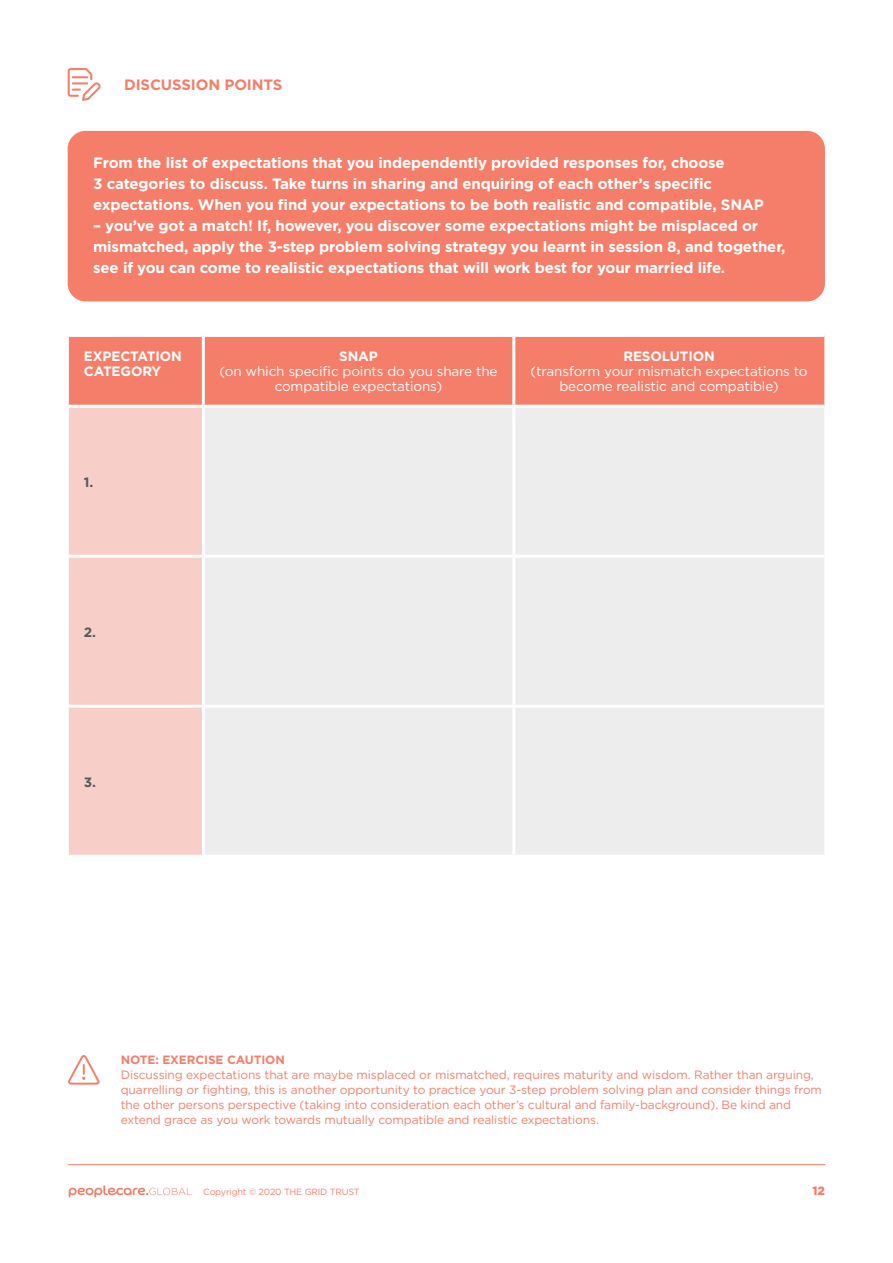
<style>
.page{position:relative;width:893px;height:1263px;background:#fff}
.page>*{position:absolute;margin:0;border:0;box-sizing:border-box;transform-origin:0 0}
.t1{font:700 15px/21px "Gotham";letter-spacing:-.01em;color:#fff}
.t2{font:700 15px "Gotham";letter-spacing:-.01em;color:#f47e69}
.t3{font:13.5px/15px "Gotham";letter-spacing:-.01em;color:#fff;text-align:center}
.t4{font:700 13.5px/15px "Gotham";letter-spacing:-.01em;color:#fff}
.t5{font:700 13.5px "Gotham";color:#58595b}
.t6{font:12px/15px "Gotham";letter-spacing:-.01em;color:#f47e69}
.t7{font:700 12px "Gotham";letter-spacing:-.01em;color:#f47e69}
.t8{font:900 12px "Gotham";color:#f47e69}
.t9{font:9px "Gotham";letter-spacing:-.02em;color:#f47e69}
</style>
<div class="page">
<div style="left:68px;top:131px;width:757px;height:170px;background:#f47e69;border-radius:18px"></div>
<svg style="left:68px;top:68px;width:32px;height:33px"></svg>
<svg style="left:68px;top:1055px;width:31px;height:30px"></svg>
<div style="left:69px;top:337px;width:755px;height:68px;background:#f47e69"></div>
<div style="left:69px;top:408px;width:133px;height:447px;background:#f7cec8"></div>
<div style="left:205px;top:408px;width:619px;height:447px;background:#ededed"></div>
<hr style="left:69px;top:555px;width:134px;height:3px;background:#fff">
<hr style="left:203px;top:555px;width:311px;height:3px;background:#fff">
<hr style="left:514px;top:555px;width:310px;height:3px;background:#fff">
<hr style="left:69px;top:705px;width:134px;height:3px;background:#fff">
<hr style="left:203px;top:705px;width:311px;height:3px;background:#fff">
<hr style="left:514px;top:705px;width:310px;height:3px;background:#fff">
<hr style="left:202px;top:337px;width:3px;height:68px;background:#fff">
<hr style="left:512px;top:337px;width:3px;height:68px;background:#fff">
<hr style="left:512px;top:408px;width:3px;height:147px;background:#fff">
<hr style="left:512px;top:558px;width:3px;height:147px;background:#fff">
<hr style="left:512px;top:708px;width:3px;height:147px;background:#fff">
<hr style="left:68px;top:1164px;width:757px;height:1px;background:#f47e69">
<svg style="left:69px;top:1185px;width:123px;height:12px"></svg>
<p class="t2" style="left:124px;top:75px;width:160px">DISCUSSION POINTS</p>
<p class="t1" style="left:93px;top:152px;width:672px">From the list of expectations that you independently provided responses for, choose<br>3 categories to discuss. Take turns in sharing and enquiring of each other’s specific expectations. When you find your expectations to be both realistic and compatible, SNAP</p>
<p class="t1" style="left:93px;top:215px;width:694px">– you’ve got a match! If, however, you discover some expectations might be misplaced or mismatched, apply the 3-step problem solving strategy you learnt in session 8, and together, see if you can come to realistic expectations that will work best for your married life.</p>
<p class="t4" style="left:84px;top:349px;width:100px">EXPECTATION<br>CATEGORY</p>
<p class="t4" style="left:339px;top:349px;width:40px">SNAP</p>
<p class="t3" style="left:220px;top:364px;width:279px">(on which specific points do you share the compatible expectations)</p>
<p class="t5" style="left:84px;top:473px;width:11px">1.</p>
<p class="t4" style="left:623px;top:349px;width:93px">RESOLUTION</p>
<p class="t3" style="left:531px;top:364px;width:279px">(transform your mismatch expectations to become realistic and compatible)</p>
<p class="t5" style="left:84px;top:623px;width:14px">2.</p>
<p class="t5" style="left:84px;top:773px;width:14px">3.</p>
<p class="t7" style="left:121px;top:1051px;width:166px">NOTE: EXERCISE CAUTION</p>
<p class="t6" style="left:121px;top:1067px;width:703px">Discussing expectations that are maybe misplaced or mismatched, requires maturity and wisdom. Rather than arguing, quarrelling or fighting, this is another opportunity to practice your 3-step problem solving plan and consider things from the other persons perspective (taking into consideration each other’s cultural and family-background). Be kind and extend grace as you work towards mutually compatible and realistic expectations.</p>
<p class="t9" style="left:203px;top:1186px;width:158px">Copyright © 2020 THE GRID TRUST</p>
<p class="t8" style="left:813px;top:1182px;width:14px">12</p>
</div>
